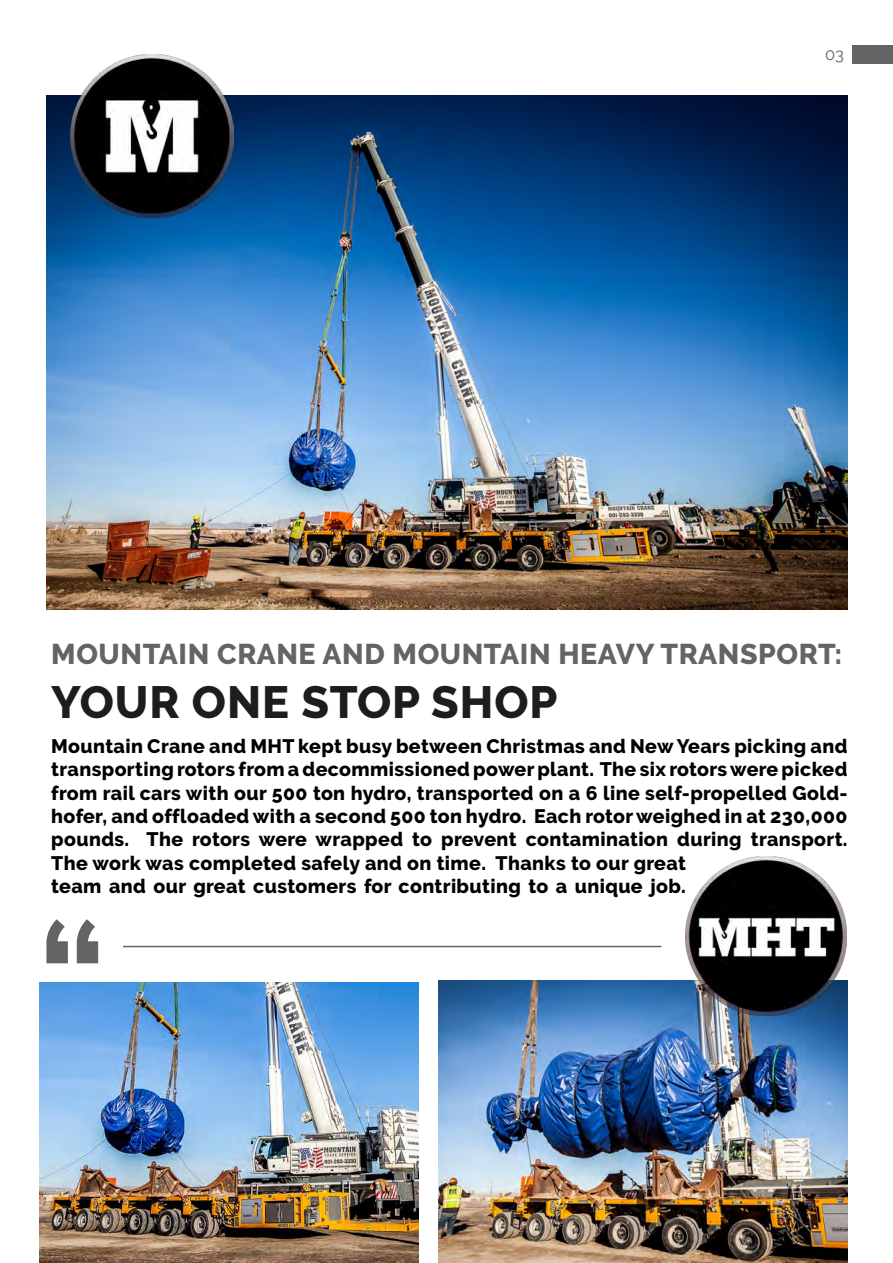
<style>
.page{position:relative;width:893px;height:1263px;background:#fff}
.page>*{position:absolute;margin:0;border:0;box-sizing:border-box;transform-origin:0 0}
.t1{font:800 45px "Raleway";letter-spacing:.02em;color:#1d1d1b}
.t2{font:800 28.5px "Raleway";letter-spacing:.02em;color:#646464}
.t3{font:800 19.5px/23.4px "Raleway";letter-spacing:.02em;color:#000}
.t4{font:16.5px "Raleway";color:#646464}
</style>
<div class="page">
<div style="left:853px;top:45px;width:40px;height:19px;background:#646464"></div>
<img style="left:438px;top:981px;width:409px;height:282px">
<svg style="left:46px;top:919px;width:22px;height:44px"></svg>
<svg style="left:77px;top:919px;width:21px;height:44px"></svg>
<hr style="left:123px;top:946px;width:538px;height:1px;background:#646464">
<img style="left:686px;top:856px;width:160px;height:159px">
<img style="left:39px;top:982px;width:380px;height:281px">
<img style="left:46px;top:95px;width:801px;height:515px">
<img style="left:71px;top:54px;width:162px;height:163px">
<p class="t4" style="left:825px;top:45px;width:20px">03</p>
<h2 class="t2" style="left:51px;top:637px;width:792px">MOUNTAIN CRANE AND MOUNTAIN HEAVY TRANSPORT:</h2>
<h1 class="t1" style="left:51px;top:676px;width:508px">YOUR ONE STOP SHOP</h1>
<p class="t3" style="left:51px;top:734px;width:798px">Mountain Crane and MHT kept busy between Christmas and New Years picking and transporting rotors from a decommissioned power plant. The six rotors were picked from rail cars with our 500 ton hydro, transported on a 6 line self-propelled Gold&shy;hofer, and offloaded with a second 500 ton hydro. Each rotor weighed in at 230,000 pounds. The rotors were wrapped to prevent contamination during transport.<br>The work was completed safely and on time. Thanks to our great<br>team and our great customers for contributing to a unique job.</p>
</div>
